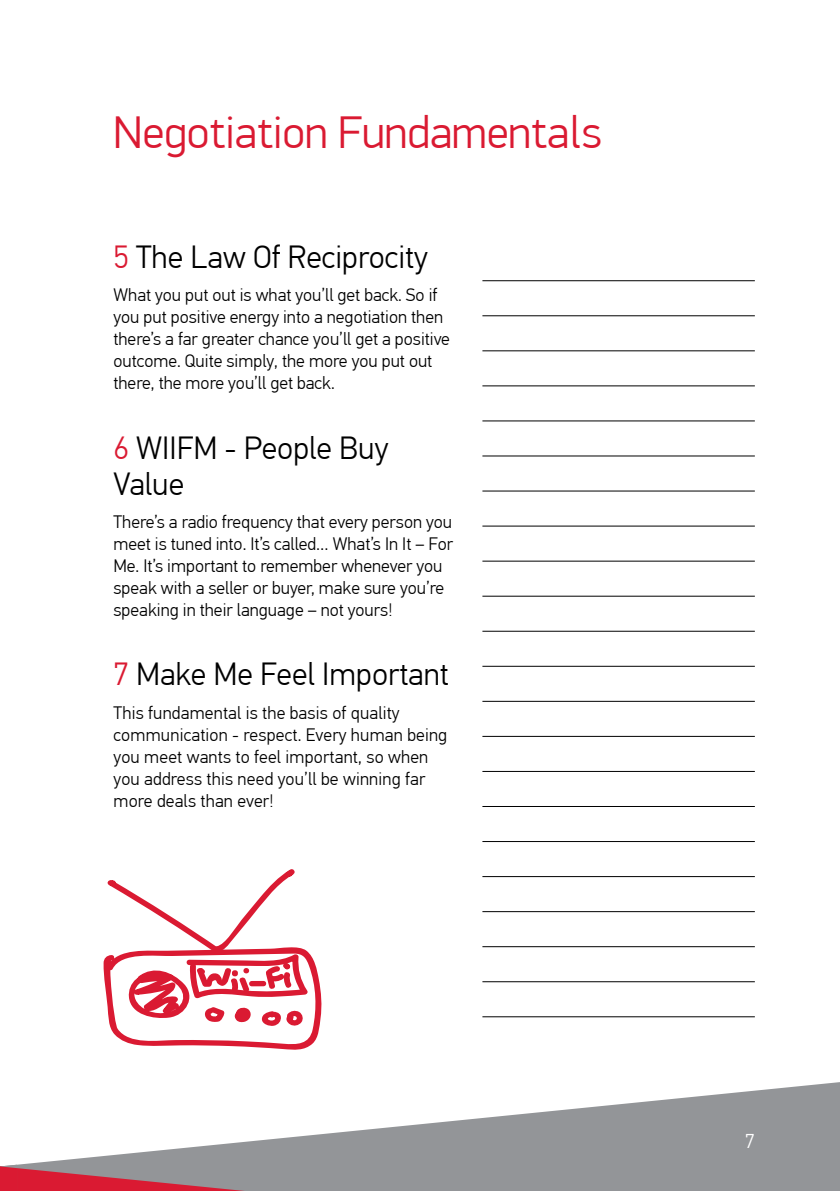
<style>
.page{position:relative;width:840px;height:1191px;background:#fff}
.page>*{position:absolute;margin:0;border:0;box-sizing:border-box;transform-origin:0 0}
.t1{font:300 46px "PF Din Display Pro";color:#da1a32}
.t2{font:300 32px/36px "PF Din Text Pro";color:#000}
.t3{font:300 20px "PF Din Text Pro";color:#fff}
.t4{font:300 18px/22px "PF Din Text Pro";color:#000}
.s1{color:#da1a32}
</style>
<div class="page">
<svg style="left:414px;top:1082px;width:425px;height:109px;fill:#939598"></svg>
<svg style="left:0;top:1125px;width:414px;height:66px"></svg>
<hr style="left:482px;top:280px;width:272px;height:1px;background:#000">
<hr style="left:482px;top:701px;width:272px;height:1px;background:#000">
<hr style="left:482px;top:491px;width:272px;height:1px;background:#000">
<hr style="left:482px;top:911px;width:272px;height:1px;background:#000">
<hr style="left:482px;top:350px;width:272px;height:1px;background:#000">
<hr style="left:482px;top:771px;width:272px;height:1px;background:#000">
<hr style="left:482px;top:561px;width:272px;height:1px;background:#000">
<hr style="left:482px;top:981px;width:272px;height:1px;background:#000">
<hr style="left:482px;top:420px;width:272px;height:1px;background:#000">
<hr style="left:482px;top:841px;width:272px;height:1px;background:#000">
<hr style="left:482px;top:631px;width:272px;height:1px;background:#000">
<hr style="left:482px;top:315px;width:272px;height:1px;background:#000">
<hr style="left:482px;top:736px;width:272px;height:1px;background:#000">
<hr style="left:482px;top:526px;width:272px;height:1px;background:#000">
<hr style="left:482px;top:946px;width:272px;height:1px;background:#000">
<hr style="left:482px;top:385px;width:272px;height:1px;background:#000">
<hr style="left:482px;top:806px;width:272px;height:1px;background:#000">
<hr style="left:482px;top:596px;width:272px;height:1px;background:#000">
<hr style="left:482px;top:1016px;width:272px;height:1px;background:#000">
<hr style="left:482px;top:455px;width:272px;height:1px;background:#000">
<hr style="left:482px;top:876px;width:272px;height:1px;background:#000">
<hr style="left:482px;top:666px;width:272px;height:1px;background:#000">
<svg style="left:103px;top:869px;width:219px;height:181px"></svg>
<h1 class="t1" style="left:113px;top:106px;width:489px">Negotiation Fundamentals</h1>
<h2 class="t2" style="left:113px;top:239px;width:316px"><span class="s1">5</span> The Law Of Reciprocity</h2>
<p class="t4" style="left:113px;top:284px;width:338px">What you put out is what you’ll get back. So if you put positive energy into a negotiation then there’s a far greater chance you’ll get a positive outcome. Quite simply, the more you put out there, the more you’ll get back.</p>
<h2 class="t2" style="left:113px;top:430px;width:276px"><span class="s1">6</span> WIIFM - People Buy<br>Value</h2>
<p class="t4" style="left:113px;top:511px;width:341px">There’s a radio frequency that every person you meet is tuned into. It’s called… What’s In It – For Me. It’s important to remember whenever you speak with a seller or buyer, make sure you’re speaking in their language – not yours!</p>
<h2 class="t2" style="left:113px;top:657px;width:336px"><span class="s1">7</span> Make Me Feel Important</h2>
<p class="t4" style="left:113px;top:702px;width:335px">This fundamental is the basis of quality communication - respect. Every human being you meet wants to feel important, so when you address this need you’ll be winning far more deals than ever!</p>
<p class="t3" style="left:744px;top:1129px;width:11px">7</p>
</div>
